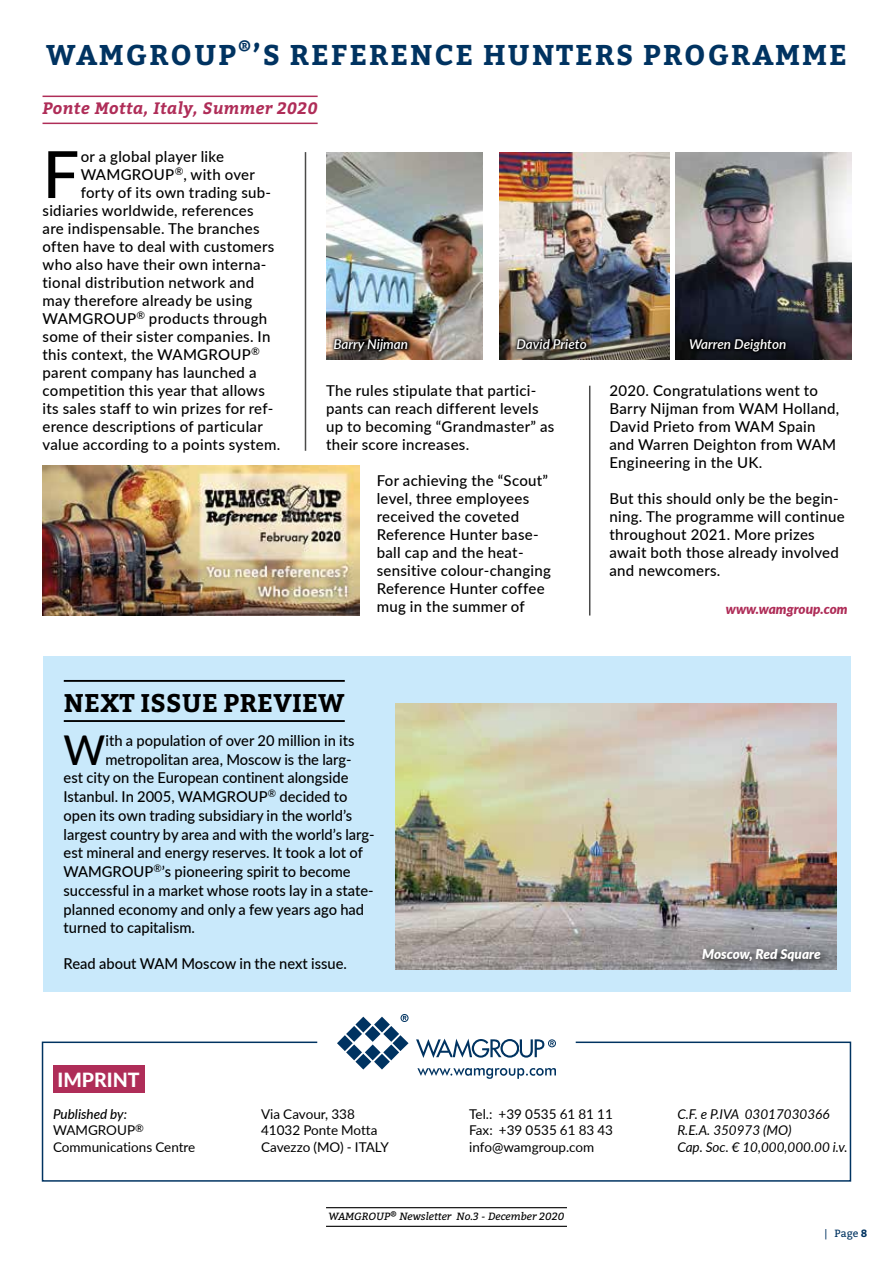
<style>
.page{position:relative;width:893px;height:1263px;background:#fff}
.page>*{position:absolute;margin:0;border:0;box-sizing:border-box;transform-origin:0 0}
.t1{font:500 65.1px "Lato";color:#000}
.t2{font:500 41.1px "Lato";color:#000}
.t3{font:700 28.5px "Bitter";letter-spacing:.07em;color:#003361}
.t4{font:700 25.5px "Bitter";letter-spacing:.01em;color:#000}
.t5{font:800 19.5px "Lato";color:#fff}
.t6{font:italic 700 16.5px "Bitter";letter-spacing:.025em;color:#af2d58}
.t7{font:500 15px/18px "Lato";letter-spacing:.02em;color:#000}
.t8{font:500 15px "Lato";color:#000}
.t9{font:13.5px/16.5px "Lato";color:#000}
.t10{font:italic 13.5px/16.5px "Lato";color:#000}
.t11{font:italic 600 13.5px "Lato";color:#fff}
.t12{font:italic 900 13.5px "Lato";color:#fff}
.t13{font:italic 900 13.5px "Lato";color:#af2d58}
.t14{font:italic 10.5px "Bitter";color:#000}
.t15{font:10.5px "Bitter";color:#003361}
.s1{font-weight:500;font-style:italic}
.s2{font-weight:700}
</style>
<div class="page">
<img style="left:500px;top:152px;width:170px;height:208px">
<div style="left:43px;top:656px;width:807px;height:336px;background:#c9e9fb"></div>
<img style="left:395px;top:704px;width:442px;height:266px">
<div style="left:698px;top:944px;width:133px;height:27px;background:#000;opacity:.81"></div>
<hr style="left:43px;top:96px;width:275px;height:1px;background:#af2d58">
<hr style="left:43px;top:123px;width:275px;height:1px;background:#af2d58">
<hr style="left:305px;top:152px;width:1px;height:299px;background:#4a4a49">
<hr style="left:589px;top:386px;width:1px;height:229px;background:#4a4a49">
<hr style="left:64px;top:680px;width:281px;height:2px;background:#000">
<hr style="left:64px;top:720px;width:281px;height:2px;background:#000">
<svg style="left:41px;top:1041px;width:811px;height:141px"></svg>
<svg style="left:337px;top:1014px;width:219px;height:65px"></svg>
<hr style="left:326px;top:1207px;width:241px;height:1px;background:#000">
<hr style="left:326px;top:1226px;width:241px;height:1px;background:#000">
<img style="left:326px;top:152px;width:156px;height:208px">
<img style="left:43px;top:465px;width:317px;height:150px">
<img style="left:675px;top:152px;width:176px;height:208px">
<svg style="left:331px;top:335px;width:81px;height:20px;background:#46372c"></svg>
<svg style="left:514px;top:335px;width:76px;height:18px"></svg>
<svg style="left:686px;top:335px;width:104px;height:20px;background:#0a0c12"></svg>
<h3 class="t3" style="left:46px;top:33px;width:802px">WAMGROUP<sup>®</sup>’S REFERENCE HUNTERS PROGRAMME</h3>
<p class="t6" style="left:43px;top:96px;width:277px">Ponte Motta, Italy, Summer 2020</p>
<h1 class="t1" style="left:43px;top:127px;width:38px">F</h1>
<p class="t7" style="left:81px;top:147px;width:145px">or a global player like</p>
<p class="t7" style="left:81px;top:165px;width:176px">WAMGROUP<sup>®</sup>, with over</p>
<p class="t7" style="left:81px;top:183px;width:192px">forty of its own trading sub-</p>
<p class="t7" style="left:43px;top:201px;width:212px">sidiaries worldwide, references</p>
<p class="t7" style="left:43px;top:219px;width:219px">are indispensable. The branches</p>
<p class="t7" style="left:43px;top:237px;width:233px">often have to deal with customers</p>
<p class="t7" style="left:43px;top:255px;width:225px">who also have their own interna-</p>
<p class="t7" style="left:43px;top:273px;width:213px">tional distribution network and</p>
<p class="t7" style="left:43px;top:291px;width:211px">may therefore already be using</p>
<p class="t7" style="left:43px;top:309px;width:226px">WAMGROUP<sup>®</sup> products through</p>
<p class="t7" style="left:43px;top:327px;width:229px">some of their sister companies. In</p>
<p class="t7" style="left:43px;top:345px;width:219px">this context, the WAMGROUP<sup>®</sup></p>
<p class="t7" style="left:43px;top:363px;width:215px">parent company has launched a</p>
<p class="t7" style="left:43px;top:381px;width:224px">competition this year that allows</p>
<p class="t7" style="left:43px;top:399px;width:232px">its sales staff to win prizes for ref-</p>
<p class="t7" style="left:43px;top:417px;width:222px">erence descriptions of particular</p>
<p class="t7" style="left:43px;top:435px;width:239px">value according to a points system.</p>
<p class="t11" style="left:333px;top:334px;width:76px">Barry Nijman</p>
<p class="t11" style="left:516px;top:334px;width:72px">David Prieto</p>
<p class="t11" style="left:689px;top:334px;width:99px">Warren Deighton</p>
<p class="t7" style="left:326px;top:381px;width:230px">The rules stipulate that partici&shy;pants can reach different levels up to becoming “Grandmaster” as their score increases.</p>
<p class="t7" style="left:377px;top:471px;width:176px">For achieving the “Scout” level, three employees received the coveted<br>Reference Hunter base&shy;ball cap and the heat&shy;sensitive colour-changing<br>Reference Hunter coffee mug in the summer of</p>
<p class="t7" style="left:609px;top:381px;width:231px">2020. Congratulations went to<br>Barry Nijman from WAM Holland,<br>David Prieto from WAM Spain and Warren Deighton from WAM<br>Engineering in the UK.</p>
<p class="t7" style="left:609px;top:489px;width:237px">But this should only be the begin&shy;ning. The programme will continue throughout 2021. More prizes await both those already involved and newcomers.</p>
<p class="t13" style="left:726px;top:598px;width:123px">www.wamgroup.com</p>
<h3 class="t4" style="left:64px;top:683px;width:282px">NEXT ISSUE PREVIEW</h3>
<h2 class="t2" style="left:64px;top:720px;width:43px">W</h2>
<p class="t8" style="left:105px;top:729px;width:251px">ith a population of over 20 million in its</p>
<p class="t8" style="left:105px;top:748px;width:248px">metropolitan area, Moscow is the larg-</p>
<p class="t8" style="left:64px;top:767px;width:286px">est city on the European continent alongside</p>
<p class="t8" style="left:64px;top:786px;width:285px">Istanbul. In 2005, WAMGROUP<sup>®</sup> decided to</p>
<p class="t8" style="left:64px;top:804px;width:290px">open its own trading subsidiary in the world’s</p>
<p class="t8" style="left:64px;top:823px;width:313px">largest country by area and with the world’s larg-</p>
<p class="t8" style="left:64px;top:842px;width:301px">est mineral and energy reserves. It took a lot of</p>
<p class="t8" style="left:64px;top:861px;width:289px">WAMGROUP<sup>®</sup>’s pioneering spirit to become</p>
<p class="t8" style="left:64px;top:879px;width:312px">successful in a market whose roots lay in a state-</p>
<p class="t8" style="left:64px;top:898px;width:302px">planned economy and only a few years ago had</p>
<p class="t8" style="left:64px;top:917px;width:133px">turned to capitalism.</p>
<p class="t8" style="left:64px;top:953px;width:285px">Read about WAM Moscow in the next issue.</p>
<h3 class="t5" style="left:58px;top:1065px;width:84px">IMPRINT</h3>
<p class="t12" style="left:702px;top:944px;width:120px">Moscow, Red Square</p>
<p class="t9" style="left:53px;top:1105px;width:144px"><span class="s1">Published by:<br></span>WAMGROUP<sup>®<br></sup>Communications Centre</p>
<p class="t9" style="left:261px;top:1105px;width:129px">Via Cavour, 338<br>41032 Ponte Motta<br>Cavezzo (MO) - ITALY</p>
<p class="t9" style="left:469px;top:1105px;width:145px;text-align:justify">Tel.: +39 0535 61 81 11<br>Fax: +39 0535 61 83 43 info@wamgroup.com</p>
<p class="t10" style="left:677px;top:1105px;width:172px">C.F. e P.IVA 03017030366<br>R.E.A. 350973 (MO)<br>Cap. Soc. € 10,000,000.00 i.v.</p>
<p class="t14" style="left:328px;top:1209px;width:238px">WAMGROUP<sup>®</sup> Newsletter No.3 - December 2020</p>
<p class="t15" style="left:824px;top:1226px;width:45px">| Page <span class="s2">8</span></p>
</div>
